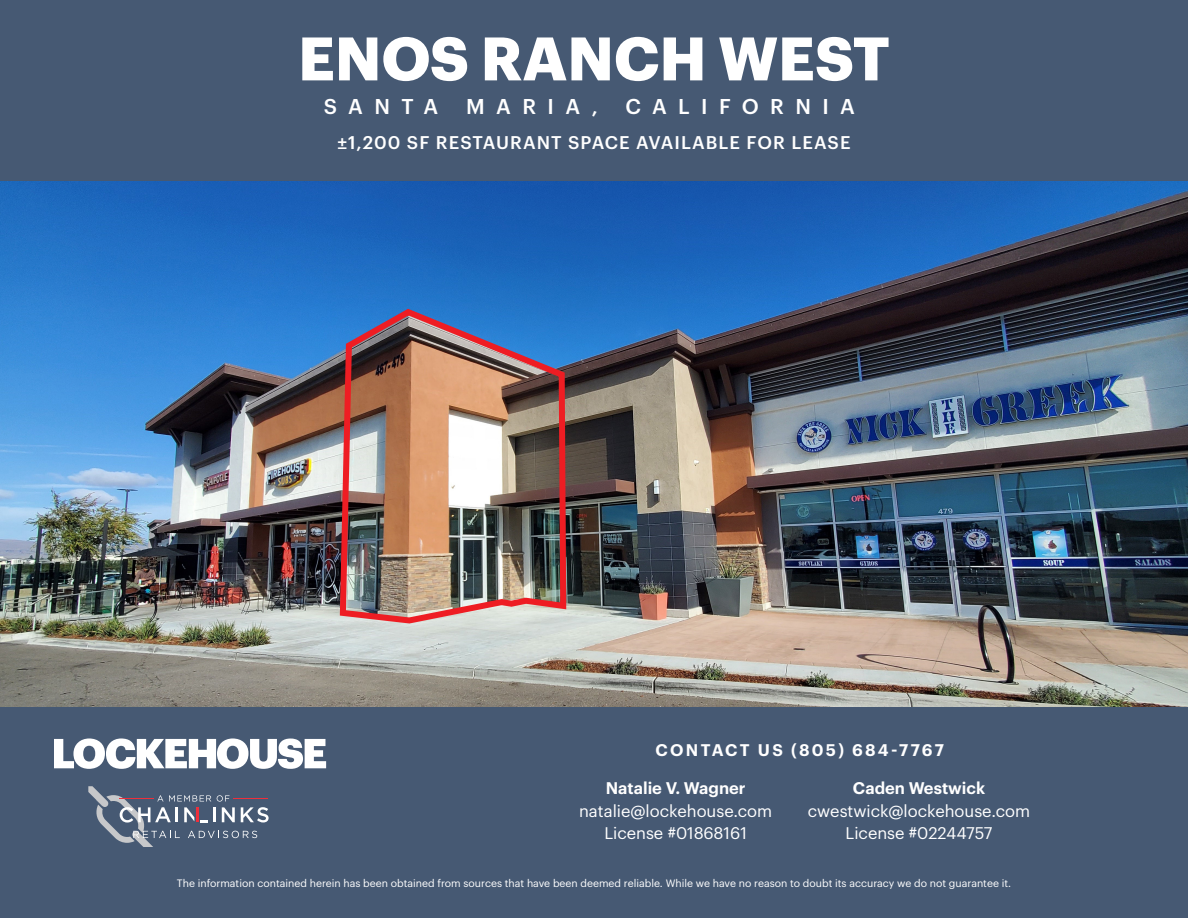
<style>
.page{position:relative;width:1188px;height:918px;background:#fff}
.page>*{position:absolute;margin:0;border:0;box-sizing:border-box;transform-origin:0 0}
.t1{font:700 60px "Graphik";color:#fff}
.t2{font:500 21px "Graphik";letter-spacing:.54em;color:#fff}
.t3{font:500 18px "Graphik";letter-spacing:.06em;color:#fff}
.t4{font:16.5px/22.5px "Graphik";color:#fff;text-align:center}
.t5{font:600 16.5px "Graphik";color:#fff}
.t6{font:600 16.5px "Graphik";letter-spacing:.135em;color:#fff}
.t7{font:10.5px "Graphik";color:#fff}
</style>
<div class="page">
<img style="left:0;top:180px;width:1188px;height:527px">
<div style="left:0;top:707px;width:1188px;height:211px;background:#465973"></div>
<div style="left:0;top:0;width:1188px;height:180px;background:#465973"></div>
<svg style="left:88px;top:786px;width:181px;height:61px"></svg>
<svg style="left:54px;top:738px;width:272px;height:31px"></svg>
<img style="left:336px;top:305px;width:233px;height:322px">
<h1 class="t1" style="left:298px;top:12px;width:593px">ENOS RANCH WEST</h1>
<h2 class="t2" style="left:324px;top:90px;width:116px">SANTA</h2>
<h2 class="t2" style="left:466px;top:90px;width:133px">MARIA,</h2>
<h2 class="t2" style="left:626px;top:90px;width:231px">CALIFORNIA</h2>
<h3 class="t3" style="left:338px;top:129px;width:515px">±1,200 SF RESTAURANT SPACE AVAILABLE FOR LEASE</h3>
<h3 class="t6" style="left:655px;top:737px;width:290px">CONTACT US (805) 684-7767</h3>
<h3 class="t5" style="left:606px;top:775px;width:141px">Natalie V. Wagner</h3>
<h3 class="t4" style="left:579px;top:798px;width:195px">natalie@lockehouse.com<br>License #01868161</h3>
<h3 class="t5" style="left:853px;top:775px;width:134px">Caden Westwick</h3>
<h3 class="t4" style="left:808px;top:798px;width:224px">cwestwick@lockehouse.com<br>License #02244757</h3>
<p class="t7" style="left:177px;top:875px;width:836px">The information contained herein has been obtained from sources that have been deemed reliable. While we have no reason to doubt its accuracy we do not guarantee it.</p>
</div>
